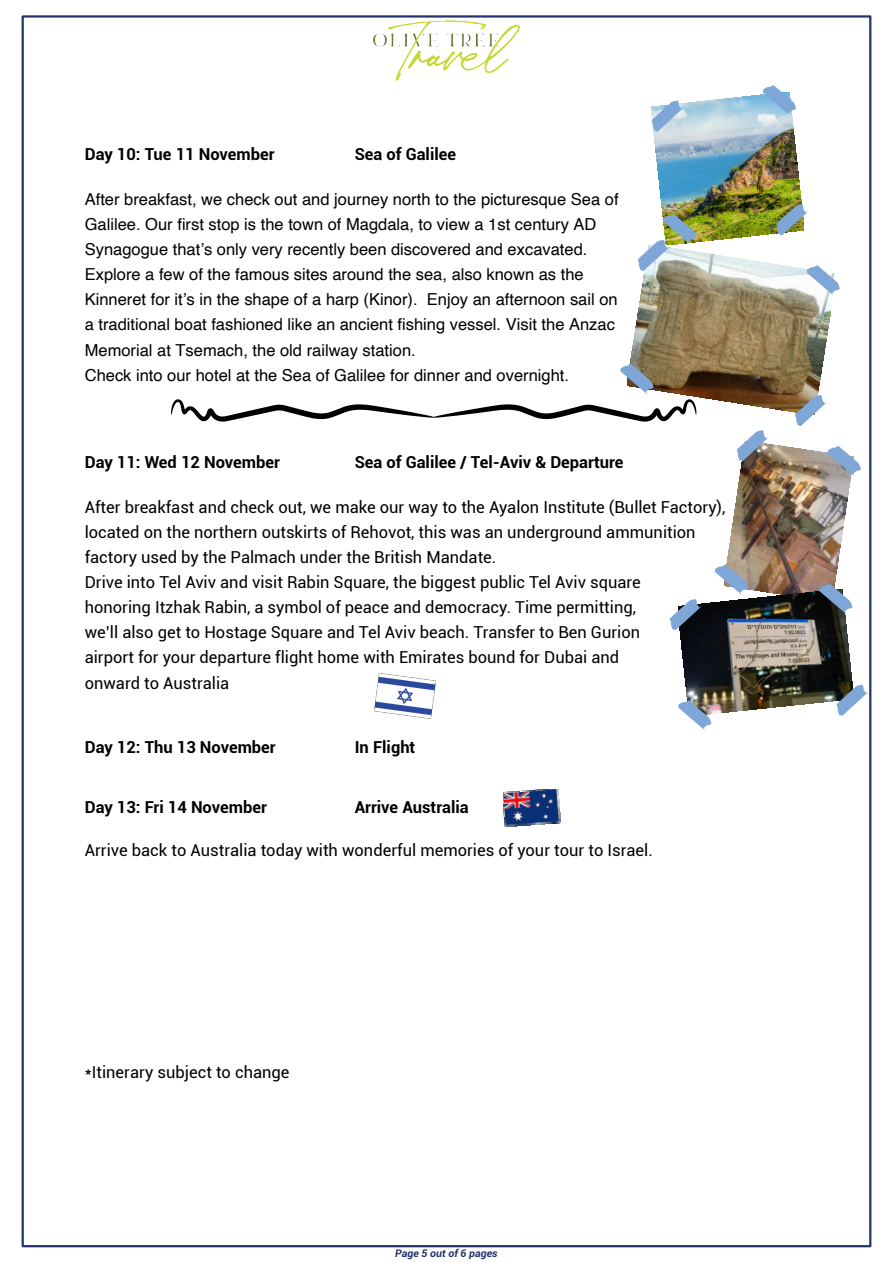
<style>
.page{position:relative;width:893px;height:1263px;background:#fff}
.page>*{position:absolute;margin:0;border:0;box-sizing:border-box;transform-origin:0 0}
.t1{font:16.5px/25px "Roboto";color:#000}
.t2{font:16.5px/25px "Helvetica";color:#000}
.t3{font:700 16.5px "Roboto";color:#000}
.t4{font:italic 700 10.5px "Roboto";color:#23336c}
</style>
<div class="page">
<img style="left:374px;top:20px;width:145px;height:61px">
<img style="left:630px;top:252px;width:202px;height:162px">
<svg style="left:806px;top:265px;width:34px;height:31px"></svg>
<svg style="left:795px;top:395px;width:32px;height:31px"></svg>
<svg style="left:171px;top:364px;width:525px;height:58px"></svg>
<img style="left:503px;top:789px;width:57px;height:37px">
<img style="left:374px;top:673px;width:61px;height:45px">
<img style="left:653px;top:94px;width:149px;height:148px">
<svg style="left:652px;top:100px;width:32px;height:32px"></svg>
<svg style="left:763px;top:85px;width:33px;height:31px"></svg>
<svg style="left:776px;top:204px;width:33px;height:31px"></svg>
<img style="left:637px;top:214px;width:60px;height:57px">
<img style="left:726px;top:444px;width:125px;height:145px">
<img style="left:679px;top:589px;width:174px;height:125px">
<svg style="left:678px;top:700px;width:34px;height:31px"></svg>
<svg style="left:670px;top:599px;width:32px;height:31px"></svg>
<svg style="left:819px;top:584px;width:34px;height:30px"></svg>
<svg style="left:836px;top:684px;width:33px;height:32px"></svg>
<svg style="left:737px;top:430px;width:32px;height:31px"></svg>
<svg style="left:827px;top:446px;width:34px;height:31px"></svg>
<svg style="left:715px;top:564px;width:33px;height:31px"></svg>
<p class="t3" style="left:85px;top:148px;width:191px">Day 10: Tue 11 November</p>
<p class="t3" style="left:355px;top:148px;width:103px">Sea of Galilee</p>
<p class="t2" style="left:85px;top:188px;width:535px">After breakfast, we check out and journey north to the picturesque Sea of Galilee. Our first stop is the town of Magdala, to view a 1st century AD Synagogue that’s only very recently been discovered and excavated.<br>Explore a few of the famous sites around the sea, also known as the Kinneret for it’s in the shape of a harp (Kinor). Enjoy an afternoon sail on a traditional boat fashioned like an ancient fishing vessel. Visit the Anzac Memorial at Tsemach, the old railway station.<br>Check into our hotel at the Sea of Galilee for dinner and overnight.</p>
<p class="t3" style="left:85px;top:456px;width:197px">Day 11: Wed 12 November</p>
<p class="t3" style="left:355px;top:456px;width:270px">Sea of Galilee / Tel-Aviv &amp; Departure</p>
<p class="t1" style="left:85px;top:496px;width:642px">After breakfast and check out, we make our way to the Ayalon Institute (Bullet Factory), located on the northern outskirts of Rehovot, this was an underground ammunition factory used by the Palmach under the British Mandate.<br>Drive into Tel Aviv and visit Rabin Square, the biggest public Tel Aviv square<br>honoring Itzhak Rabin, a symbol of peace and democracy. Time permitting,<br>we’ll also get to Hostage Square and Tel Aviv beach. Transfer to Ben Gurion<br>airport for your departure flight home with Emirates bound for Dubai and<br>onward to Australia</p>
<p class="t3" style="left:85px;top:741px;width:192px">Day 12: Thu 13 November</p>
<p class="t3" style="left:355px;top:741px;width:62px">In Flight</p>
<p class="t3" style="left:85px;top:801px;width:184px">Day 13: Fri 14 November</p>
<p class="t3" style="left:355px;top:801px;width:115px">Arrive Australia</p>
<p class="t1" style="left:85px;top:839px;width:570px">Arrive back to Australia today with wonderful memories of your tour to Israel.</p>
<p class="t1" style="left:85px;top:1062px;width:206px">*Itinerary subject to change</p>
<p class="t4" style="left:395px;top:1249px;width:104px">Page 5 out of 6 pages</p>
</div>
